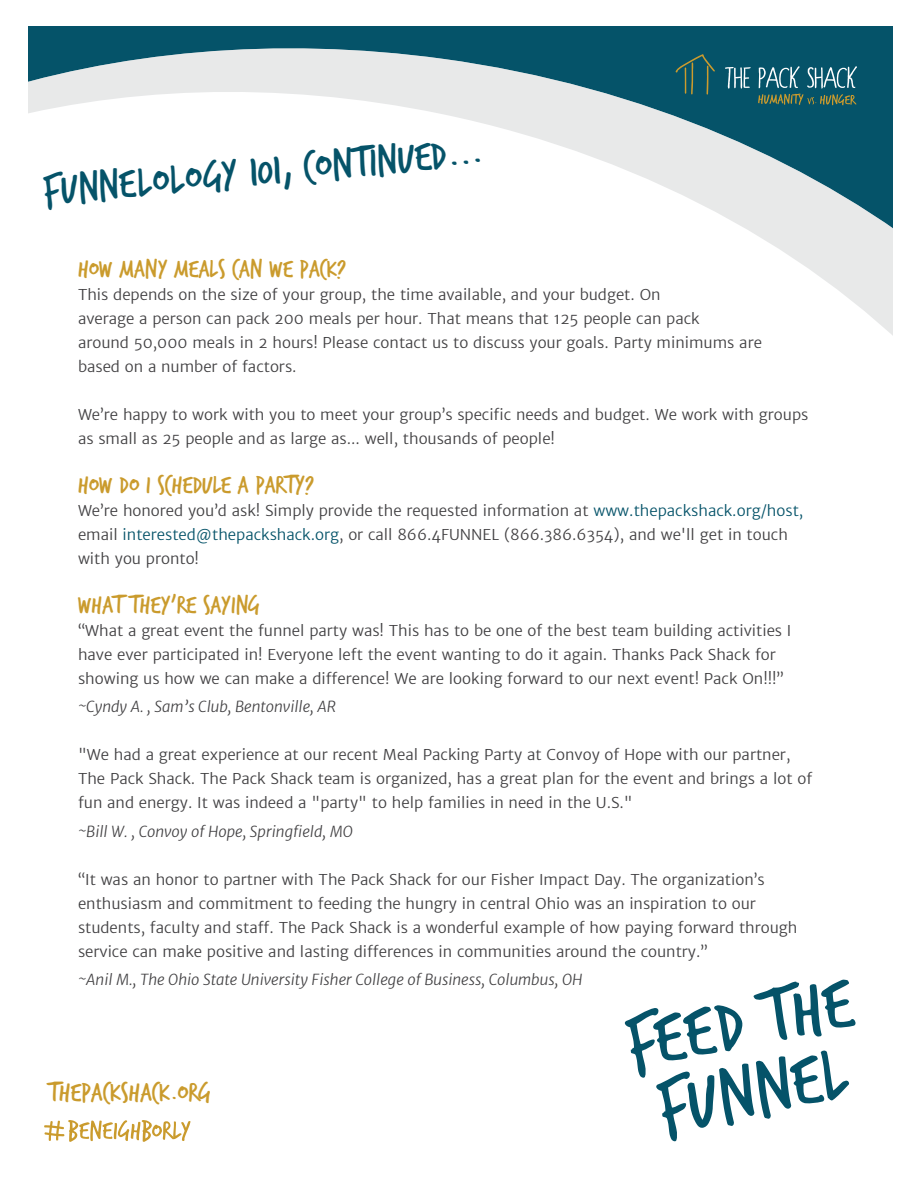
<style>
.page{position:relative;width:918px;height:1188px;background:#fff}
.page>*{position:absolute;margin:0;border:0;box-sizing:border-box;transform-origin:0 0}
.t1{font:44.4px "Trash Hand";color:#055369}
.t2{font:28.65px "Trash Hand";color:#ca9b2d}
.t3{font:27px "Trash Hand";color:#ca9b2d}
.t4{font:300 15px/24px "Merriweather Sans";color:#414042}
.t5{font:italic 300 15px "Merriweather Sans";color:#414042}
.s1{color:#055369}
</style>
<div class="page">
<div style="left:28px;top:27px;width:864px;height:21px;background:#055369"></div>
<svg style="left:28px;top:48px;width:864px;height:287px"></svg>
<svg style="left:676px;top:54px;width:39px;height:41px;background:#1f5c61"></svg>
<svg style="left:725px;top:67px;width:26px;height:22px"></svg>
<svg style="left:758px;top:66px;width:99px;height:39px;background:#3a7178"></svg>
<svg style="left:625px;top:979px;width:231px;height:162px"></svg>
<svg style="left:44px;top:1120px;width:147px;height:22px"></svg>
<h1 class="t1" style="left:41px;top:169px;width:442px;rotate:-5deg">FUNNELOLOGY 101, CONTINUED...</h1>
<h3 class="t3" style="left:78px;top:255px;width:270px">HOW MANY MEALS CAN WE PACK?</h3>
<p class="t4" style="left:78px;top:282px;width:685px">This depends on the size of your group, the time available, and your budget. On<br>average a person can pack 200 meals per hour. That means that 125 people can pack<br>around 50,000 meals in 2 hours! Please contact us to discuss your goals. Party minimums are based on a number of factors.</p>
<p class="t4" style="left:78px;top:402px;width:732px">We’re happy to work with you to meet your group’s specific needs and budget. We work with groups as small as 25 people and as large as... well, thousands of people!</p>
<h3 class="t3" style="left:78px;top:471px;width:238px">HOW DO I SCHEDULE A PARTY?</h3>
<p class="t4" style="left:78px;top:498px;width:727px">We’re honored you’d ask! Simply provide the requested information at <span class="s1">www.thepackshack.org/host, </span>email <span class="s1">interested@thepackshack.org</span>, or call 866.4FUNNEL (866.386.6354), and we'll get in touch with you pronto!</p>
<h3 class="t3" style="left:78px;top:591px;width:184px">WHAT THEY’RE SAYING</h3>
<p class="t4" style="left:78px;top:618px;width:715px">“What a great event the funnel party was! This has to be one of the best team building activities I have ever participated in! Everyone left the event wanting to do it again. Thanks Pack Shack for showing us how we can make a difference! We are looking forward to our next event! Pack On!!!”</p>
<p class="t5" style="left:78px;top:697px;width:259px">~Cyndy A. , Sam’s Club, Bentonville, AR</p>
<p class="t4" style="left:78px;top:743px;width:736px">"We had a great experience at our recent Meal Packing Party at Convoy of Hope with our partner,<br>The Pack Shack. The Pack Shack team is organized, has a great plan for the event and brings a lot of fun and energy. It was indeed a "party" to help families in need in the U.S."</p>
<p class="t5" style="left:78px;top:822px;width:276px">~Bill W. , Convoy of Hope, Springfield, MO</p>
<p class="t4" style="left:78px;top:867px;width:721px">“It was an honor to partner with The Pack Shack for our Fisher Impact Day. The organization’s enthusiasm and commitment to feeding the hungry in central Ohio was an inspiration to our students, faculty and staff. The Pack Shack is a wonderful example of how paying forward through service can make positive and lasting differences in communities around the country.”</p>
<p class="t5" style="left:78px;top:970px;width:506px">~Anil M., The Ohio State University Fisher College of Business, Columbus, OH</p>
<h2 class="t2" style="left:49px;top:1078px;width:164px">THEPACKSHACK.ORG</h2>
</div>
